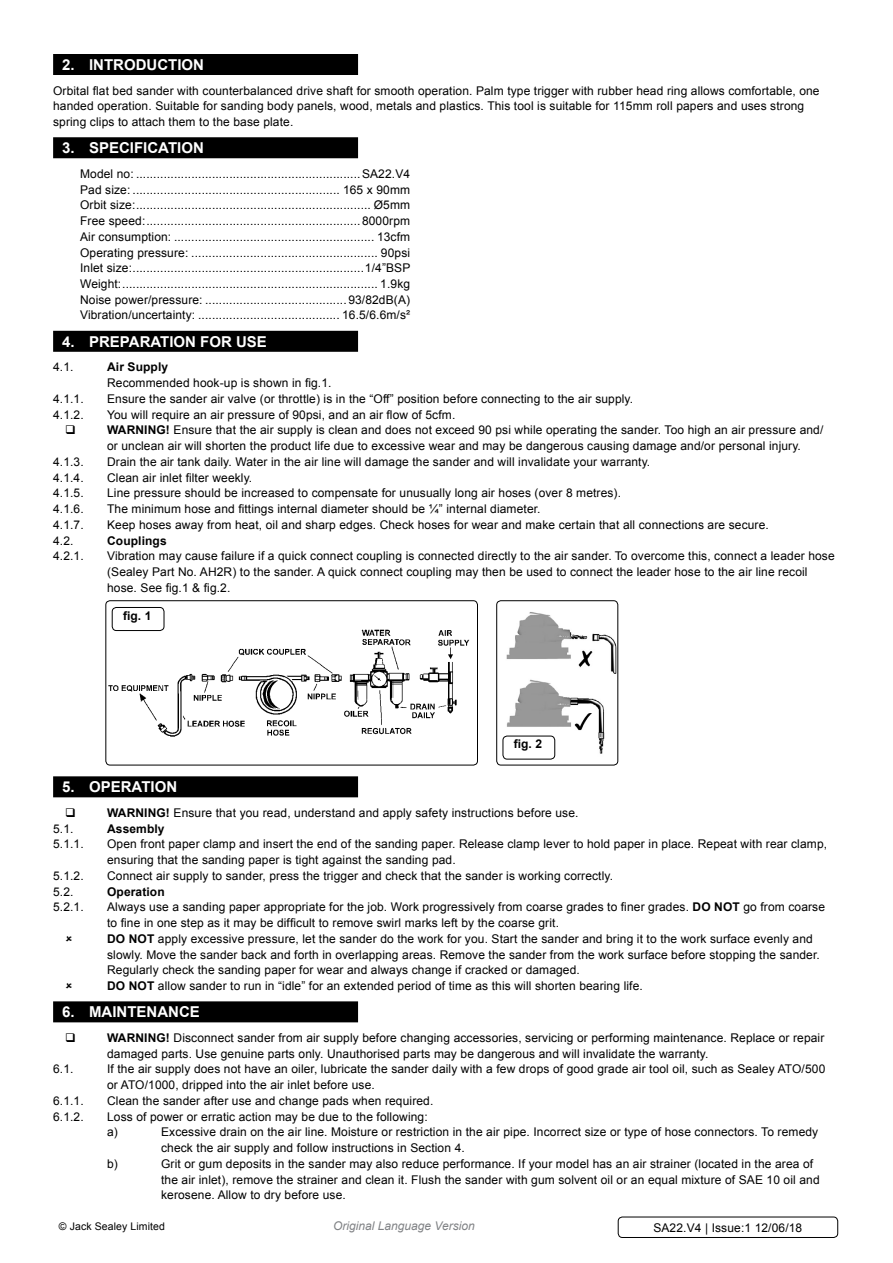
<style>
.page{position:relative;width:893px;height:1263px;background:#fff}
.page>*{position:absolute;margin:0;border:0;box-sizing:border-box;transform-origin:0 0}
.t1{font:700 15px "Arial";color:#fff}
.t2{font:12px/15.8px "Arial";letter-spacing:.01em;color:#000}
.t3{font:700 12px "Arial";letter-spacing:.01em;color:#000}
.t4{font:italic 12px "Arial";color:#808285}
.t5{font:10.5px "Arial";letter-spacing:.01em;color:#000}
.s1{font-weight:700}
</style>
<div class="page">
<div style="left:53px;top:54px;width:305px;height:21px;background:#000"></div>
<div style="left:53px;top:137px;width:305px;height:21px;background:#000"></div>
<div style="left:53px;top:331px;width:305px;height:21px;background:#000"></div>
<div style="left:53px;top:776px;width:305px;height:21px;background:#000"></div>
<div style="left:53px;top:1001px;width:305px;height:21px;background:#000"></div>
<img style="left:108px;top:621px;width:362px;height:116px">
<div style="left:105px;top:600px;width:373px;height:165px;border:1px solid #000;border-radius:4px"></div>
<img style="left:506px;top:601px;width:112px;height:159px">
<div style="left:496px;top:600px;width:122px;height:165px;border:1px solid #000;border-radius:4px"></div>
<div style="left:112px;top:607px;width:52px;height:23px;background:#fff;border-radius:4px"></div>
<div style="left:112px;top:607px;width:52px;height:24px;border:1px solid #000;border-radius:4px"></div>
<div style="left:503px;top:736px;width:52px;height:23px;background:#fff;border-radius:4px"></div>
<div style="left:503px;top:736px;width:52px;height:23px;border:1px solid #000;border-radius:4px"></div>
<div style="left:618px;top:1216px;width:220px;height:22px;border:1px solid #000;border-radius:4px"></div>
<p class="t1" style="left:62px;top:54px;width:143px">2. INTRODUCTION</p>
<p class="t2" style="left:53px;top:83px;width:768px">Orbital flat bed sander with counterbalanced drive shaft for smooth operation. Palm type trigger with rubber head ring allows comfortable, one handed operation. Suitable for sanding body panels, wood, metals and plastics. This tool is suitable for 115mm roll papers and uses strong spring clips to attach them to the base plate.</p>
<p class="t1" style="left:62px;top:138px;width:143px">3. SPECIFICATION</p>
<p class="t2" style="left:80px;top:166px;width:332px;text-align:justify">Model no: .................................................................SA22.V4<br>Pad size: ............................................................ 165 x 90mm Orbit size:.................................................................... Ø5mm Free speed:..............................................................8000rpm Air consumption: .......................................................... 13cfm Operating pressure: ...................................................... 90psi Inlet size:...................................................................1/4”BSP Weight:.......................................................................... 1.9kg Noise power/pressure: ......................................... 93/82dB(A)<br>Vibration/uncertainty: ......................................... 16.5/6.6m/s²</p>
<p class="t1" style="left:62px;top:331px;width:206px">4. PREPARATION FOR USE</p>
<p class="t2" style="left:53px;top:359px;width:22px">4.1.</p>
<p class="t3" style="left:107px;top:359px;width:63px">AIR SUPPLY</p>
<p class="t2" style="left:107px;top:375px;width:226px">Recommended hook-up is shown in fig.1.</p>
<p class="t2" style="left:53px;top:391px;width:32px">4.1.1.</p>
<p class="t2" style="left:107px;top:391px;width:528px">Ensure the sander air valve (or throttle) is in the “Off” position before connecting to the air supply.</p>
<p class="t2" style="left:53px;top:407px;width:32px">4.1.2.</p>
<p class="t2" style="left:107px;top:407px;width:350px">You will require an air pressure of 90psi, and an air flow of 5cfm.</p>
<p class="t3" style="left:107px;top:422px;width:20px">WARNIN</p>
<p class="t2" style="left:107px;top:422px;width:718px;text-indent:49px"><span class="s1">G!</span> Ensure that the air supply is clean and does not exceed 90 psi while operating the sander. Too high an air pressure and/ or unclean air will shorten the product life due to excessive wear and may be dangerous causing damage and/or personal injury.</p>
<p class="t2" style="left:53px;top:454px;width:43px">4.1.3. D</p>
<p class="t2" style="left:116px;top:454px;width:536px">rain the air tank daily. Water in the air line will damage the sander and will invalidate your warranty.</p>
<p class="t2" style="left:53px;top:469px;width:32px">4.1.4.</p>
<p class="t2" style="left:107px;top:469px;width:147px">Clean air inlet filter weekly.</p>
<p class="t2" style="left:53px;top:485px;width:43px">4.1.5. L</p>
<p class="t2" style="left:114px;top:485px;width:509px">ine pressure should be increased to compensate for unusually long air hoses (over 8 metres).</p>
<p class="t2" style="left:53px;top:501px;width:32px">4.1.6.</p>
<p class="t2" style="left:107px;top:501px;width:435px">The minimum hose and fittings internal diameter should be ¼” internal diameter.</p>
<p class="t2" style="left:53px;top:517px;width:32px">4.1.7.</p>
<p class="t2" style="left:107px;top:517px;width:663px">Keep hoses away from heat, oil and sharp edges. Check hoses for wear and make certain that all connections are secure.</p>
<p class="t2" style="left:53px;top:532px;width:22px">4.2.</p>
<p class="t3" style="left:107px;top:532px;width:61px">COUPLINGS</p>
<p class="t2" style="left:53px;top:548px;width:32px">4.2.1.</p>
<p class="t2" style="left:107px;top:548px;width:729px">Vibration may cause failure if a quick connect coupling is connected directly to the air sander. To overcome this, connect a leader hose (Sealey Part No. AH2R) to the sander. A quick connect coupling may then be used to connect the leader hose to the air line recoil hose. See fig.1 &amp; fig.2.</p>
<p class="t3" style="left:123px;top:607px;width:30px">FIG. 1</p>
<p class="t3" style="left:514px;top:736px;width:30px">FIG. 2</p>
<p class="t1" style="left:62px;top:777px;width:117px">5. OPERATION</p>
<p class="t3" style="left:107px;top:805px;width:20px">WARNIN</p>
<p class="t2" style="left:157px;top:805px;width:424px"><span class="s1">G!</span> Ensure that you read, understand and apply safety instructions before use.</p>
<p class="t2" style="left:53px;top:821px;width:22px">5.1.</p>
<p class="t3" style="left:107px;top:820px;width:59px">ASSEMBLY</p>
<p class="t2" style="left:53px;top:836px;width:43px">5.1.1. O</p>
<p class="t2" style="left:107px;top:836px;width:721px;text-indent:9px">pen front paper clamp and insert the end of the sanding paper. Release clamp lever to hold paper in place. Repeat with rear clamp, ensuring that the sanding paper is tight against the sanding pad.</p>
<p class="t2" style="left:53px;top:868px;width:43px">5.1.2. C</p>
<p class="t2" style="left:116px;top:868px;width:499px">onnect air supply to sander, press the trigger and check that the sander is working correctly.</p>
<p class="t2" style="left:53px;top:884px;width:22px">5.2.</p>
<p class="t3" style="left:107px;top:883px;width:59px">OPERATION</p>
<p class="t2" style="left:53px;top:899px;width:32px">5.2.1.</p>
<p class="t2" style="left:107px;top:899px;width:719px">Always use a sanding paper appropriate for the job. Work progressively from coarse grades to finer grades. <span class="s1">DO NOT</span> go from coarse</p>
<p class="t2" style="left:107px;top:915px;width:453px">to fine in one step as it may be difficult to remove swirl marks left by the coarse grit.</p>
<p class="t2" style="left:107px;top:931px;width:707px"><span class="s1">DO NOT</span> apply excessive pressure, let the sander do the work for you. Start the sander and bring it to the work surface evenly and</p>
<p class="t2" style="left:107px;top:946px;width:714px">slowly. Move the sander back and forth in overlapping areas. Remove the sander from the work surface before stopping the sander.</p>
<p class="t2" style="left:92px;top:962px;width:489px">Regularly check the sanding paper for wear and always change if cracked or damaged.</p>
<p class="t2" style="left:107px;top:978px;width:537px"><span class="s1">DO NOT</span> allow sander to run in “idle” for an extended period of time as this will shorten bearing life.</p>
<p class="t1" style="left:62px;top:1002px;width:139px">6. MAINTENANCE</p>
<p class="t3" style="left:107px;top:1030px;width:20px">WARNIN</p>
<p class="t2" style="left:107px;top:1030px;width:719px;text-indent:49px"><span class="s1">G!</span> Disconnect sander from air supply before changing accessories, servicing or performing maintenance. Replace or repair damaged parts. Use genuine parts only. U nauthorised parts may be dangerous and will invalidate the warranty.</p>
<p class="t2" style="left:53px;top:1061px;width:22px">6.1.</p>
<p class="t2" style="left:107px;top:1061px;width:720px">If the air supply does not have an oiler, lubricate the sander daily with a few drops of good grade air tool oil, such as Sealey ATO/500 or ATO/1000, dripped into the air inlet before use.</p>
<p class="t2" style="left:53px;top:1093px;width:43px">6.1.1. C</p>
<p class="t2" style="left:116px;top:1093px;width:319px">lean the sander after use and change pads when required.</p>
<p class="t2" style="left:53px;top:1109px;width:43px">6.1.2. L</p>
<p class="t2" style="left:107px;top:1109px;width:322px;text-indent:7px">oss of power or erratic action may be due to the following: a) E</p>
<p class="t2" style="left:161px;top:1124px;width:659px;text-indent:8px">xcessive drain on the air line. Moisture or restriction in the air pipe. I ncorrect size or type of hose connectors. To remedy check the air supply and follow instructions in Section 4.</p>
<p class="t2" style="left:107px;top:1156px;width:12px">b)</p>
<p class="t2" style="left:161px;top:1156px;width:660px">Grit or gum deposits in the sander may also reduce performance. If your model has an air strainer (located in the area of the air inlet), remove the strainer and clean it. Flush the sander with gum solvent oil or an equal mixture of SAE 10 oil and kerosene. Allow to dry before use.</p>
<p class="t5" style="left:59px;top:1219px;width:108px">© Jack Sealey Limited</p>
<p class="t4" style="left:333px;top:1218px;width:143px">Original Language Version</p>
<p class="t2" style="left:653px;top:1220px;width:150px">SA22.V4 | Issue:1 12/06/18</p>
</div>
